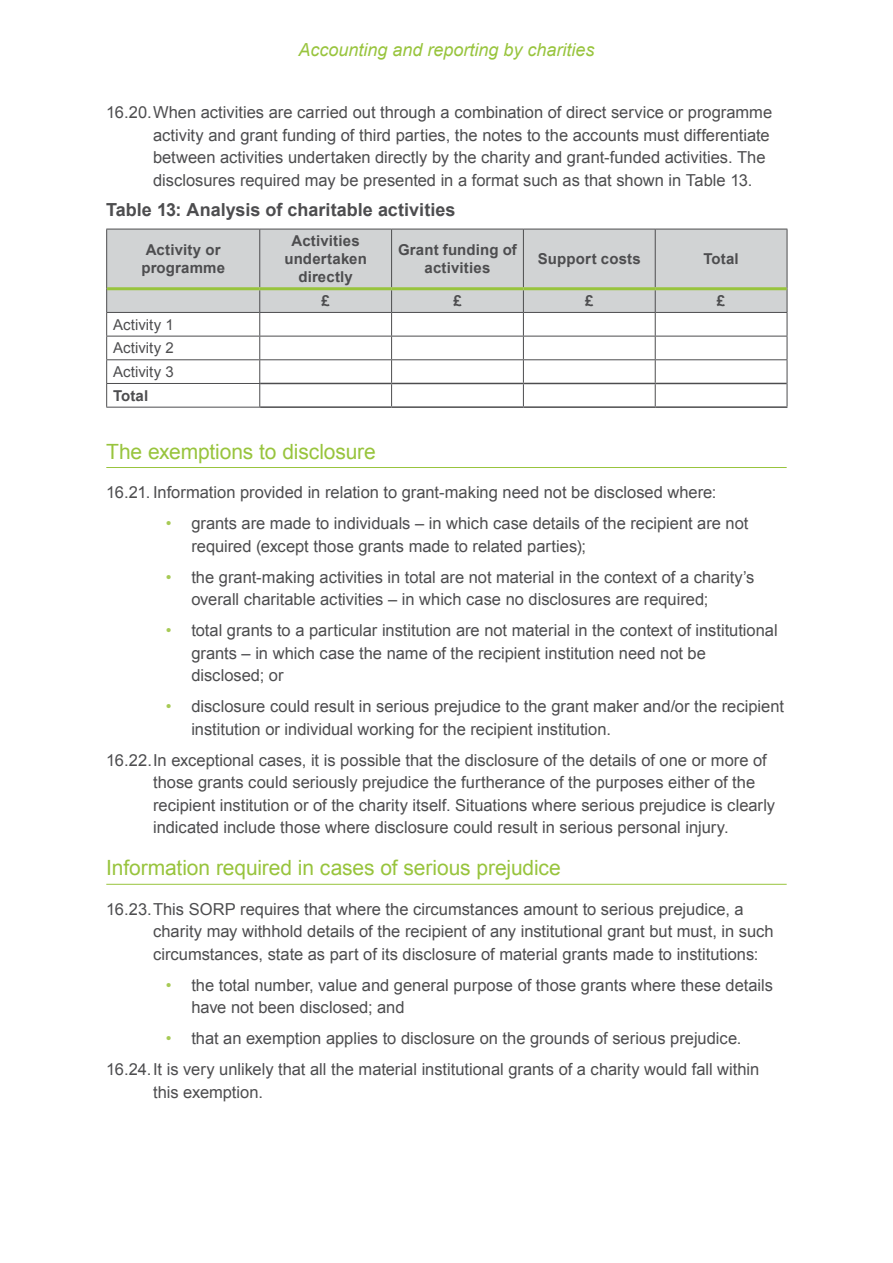
<style>
.page{position:relative;width:893px;height:1263px;background:#fff}
.page>*{position:absolute;margin:0;border:0;box-sizing:border-box;transform-origin:0 0}
.t1{font:21px "Arial";letter-spacing:-.005em;color:#98c43d}
.t2{font:700 18px "Arial";color:#4d4d4f}
.t3{font:italic 18px "Arial";color:#98c43d}
.t4{font:16.5px/22.5px "Arial";color:#4d4d4f}
.t5{font:700 15px/18px "Arial";letter-spacing:.01em;color:#4d4d4f;text-align:center}
.t6{font:15px/23.7px "Arial";letter-spacing:.005em;color:#4d4d4f;text-align:justify}
.s1{color:#a7ca56}
</style>
<div class="page">
<hr style="left:106px;top:467px;width:681px;height:1px;background:#98c43d">
<hr style="left:106px;top:884px;width:681px;height:1px;background:#98c43d">
<div style="left:107px;top:230px;width:680px;height:82px;background:#d1d3d4"></div>
<hr style="left:106px;top:229px;width:154px;height:1px;background:#4d4d4f">
<hr style="left:106px;top:229px;width:1px;height:60px;background:#4d4d4f">
<hr style="left:260px;top:229px;width:132px;height:1px;background:#4d4d4f">
<hr style="left:259px;top:229px;width:1px;height:58px;background:#4d4d4f">
<hr style="left:392px;top:229px;width:131px;height:1px;background:#4d4d4f">
<hr style="left:391px;top:229px;width:1px;height:58px;background:#4d4d4f">
<hr style="left:523px;top:229px;width:132px;height:1px;background:#4d4d4f">
<hr style="left:523px;top:229px;width:1px;height:58px;background:#4d4d4f">
<hr style="left:655px;top:229px;width:132px;height:1px;background:#4d4d4f">
<hr style="left:655px;top:229px;width:1px;height:58px;background:#4d4d4f">
<hr style="left:787px;top:229px;width:1px;height:60px;background:#4d4d4f">
<hr style="left:106px;top:312px;width:154px;height:1px;background:#4d4d4f">
<hr style="left:260px;top:312px;width:132px;height:1px;background:#4d4d4f">
<hr style="left:392px;top:312px;width:131px;height:1px;background:#4d4d4f">
<hr style="left:523px;top:312px;width:132px;height:1px;background:#4d4d4f">
<hr style="left:655px;top:312px;width:132px;height:1px;background:#4d4d4f">
<hr style="left:106px;top:336px;width:154px;height:1px;background:#4d4d4f">
<hr style="left:260px;top:336px;width:132px;height:1px;background:#4d4d4f">
<hr style="left:392px;top:336px;width:131px;height:1px;background:#4d4d4f">
<hr style="left:523px;top:336px;width:132px;height:1px;background:#4d4d4f">
<hr style="left:655px;top:336px;width:132px;height:1px;background:#4d4d4f">
<hr style="left:106px;top:359px;width:154px;height:1px;background:#4d4d4f">
<hr style="left:260px;top:359px;width:132px;height:1px;background:#4d4d4f">
<hr style="left:392px;top:359px;width:131px;height:1px;background:#4d4d4f">
<hr style="left:523px;top:359px;width:132px;height:1px;background:#4d4d4f">
<hr style="left:655px;top:359px;width:132px;height:1px;background:#4d4d4f">
<hr style="left:106px;top:383px;width:154px;height:1px;background:#4d4d4f">
<svg style="left:106px;top:289px;width:1px;height:118px"></svg>
<svg style="left:259px;top:290px;width:1px;height:117px"></svg>
<svg style="left:391px;top:290px;width:1px;height:116px"></svg>
<svg style="left:523px;top:290px;width:1px;height:116px"></svg>
<svg style="left:655px;top:290px;width:1px;height:116px"></svg>
<svg style="left:787px;top:289px;width:1px;height:117px"></svg>
<hr style="left:106px;top:407px;width:154px;height:1px;background:#4d4d4f">
<hr style="left:107px;top:287px;width:153px;height:3px;background:#98c43d">
<hr style="left:260px;top:287px;width:132px;height:3px;background:#98c43d">
<hr style="left:392px;top:287px;width:131px;height:3px;background:#98c43d">
<hr style="left:523px;top:287px;width:132px;height:3px;background:#98c43d">
<hr style="left:655px;top:287px;width:132px;height:3px;background:#98c43d">
<hr style="left:260px;top:383px;width:132px;height:1px;background:#4d4d4f">
<hr style="left:392px;top:383px;width:131px;height:1px;background:#4d4d4f">
<hr style="left:523px;top:383px;width:132px;height:1px;background:#4d4d4f">
<hr style="left:655px;top:383px;width:132px;height:1px;background:#4d4d4f">
<hr style="left:260px;top:406px;width:132px;height:2px;background:#4d4d4f">
<hr style="left:392px;top:406px;width:131px;height:2px;background:#4d4d4f">
<hr style="left:523px;top:406px;width:132px;height:2px;background:#4d4d4f">
<hr style="left:655px;top:406px;width:132px;height:2px;background:#4d4d4f">
<p class="t3" style="left:298px;top:38px;width:298px">Accounting and reporting by charities</p>
<p class="t4" style="left:153px;top:101px;width:621px;text-indent:-47px">16.20.When activities are carried out through a combination of direct service or programme activity and grant funding of third parties, the notes to the accounts must differentiate between activities undertaken directly by the charity and grant-funded activities. The disclosures required may be presented in a format such as that shown in Table 13.</p>
<p class="t2" style="left:106px;top:198px;width:351px">Table 13: Analysis of charitable activities</p>
<p class="t5" style="left:141px;top:242px;width:85px;text-align:left">Activity or programme</p>
<p class="t5" style="left:284px;top:233px;width:84px">Activities undertaken directly</p>
<p class="t5" style="left:398px;top:242px;width:120px">Grant funding of activities</p>
<p class="t5" style="left:538px;top:251px;width:104px">Support costs</p>
<p class="t5" style="left:704px;top:251px;width:37px">Total</p>
<p class="t5" style="left:321px;top:292px;width:10px">£</p>
<p class="t5" style="left:453px;top:292px;width:10px">£</p>
<p class="t5" style="left:585px;top:292px;width:10px">£</p>
<p class="t5" style="left:717px;top:292px;width:10px">£</p>
<p class="t6" style="left:113px;top:313px;width:62px">Activity 1<br>Activity 2<br>Activity 3</p>
<p class="t5" style="left:113px;top:387px;width:37px">Total</p>
<p class="t1" style="left:106px;top:437px;width:271px">The exemptions to disclosure</p>
<p class="t4" style="left:106px;top:481px;width:612px">16.21. Information provided in relation to grant-making need not be disclosed where:</p>
<p class="t4" style="left:191px;top:512px;width:559px;text-indent:-26px"><span class="s1">•</span> grants are made to individuals – in which case details of the recipient are not required (except those grants made to related parties);</p>
<p class="t4" style="left:191px;top:566px;width:564px;text-indent:-26px"><span class="s1">•</span> the grant-making activities in total are not material in the context of a charity’s overall charitable activities – in which case no disclosures are required;</p>
<p class="t4" style="left:191px;top:619px;width:588px;text-indent:-26px"><span class="s1">•</span> total grants to a particular institution are not material in the context of institutional grants – in which case the name of the recipient institution need not be disclosed; or</p>
<p class="t4" style="left:191px;top:695px;width:594px;text-indent:-26px"><span class="s1">•</span> disclosure could result in serious prejudice to the grant maker and/or the recipient institution or individual working for the recipient institution.</p>
<p class="t4" style="left:153px;top:749px;width:624px;text-indent:-47px">16.22.In exceptional cases, it is possible that the disclosure of the details of one or more of those grants could seriously prejudice the furtherance of the purposes either of the recipient institution or of the charity itself. Situations where serious prejudice is clearly indicated include those where disclosure could result in serious personal injury.</p>
<p class="t1" style="left:106px;top:854px;width:456px">Information required in cases of serious prejudice</p>
<p class="t4" style="left:153px;top:898px;width:622px;text-indent:-47px">16.23.This SORP requires that where the circumstances amount to serious prejudice, a charity may withhold details of the recipient of any institutional grant but must, in such circumstances, state as part of its disclosure of material grants made to institutions:</p>
<p class="t4" style="left:191px;top:974px;width:583px;text-indent:-26px"><span class="s1">•</span> the total number, value and general purpose of those grants where these details have not been disclosed; and</p>
<p class="t4" style="left:106px;top:1023px;width:655px;line-height:31px;text-indent:60px"><span class="s1">•</span> that an exemption applies to disclosure on the grounds of serious prejudice.<br>16.24.It is very unlikely that all the material institutional grants of a charity would fall within</p>
<p class="t4" style="left:153px;top:1081px;width:111px">this exemption.</p>
</div>
